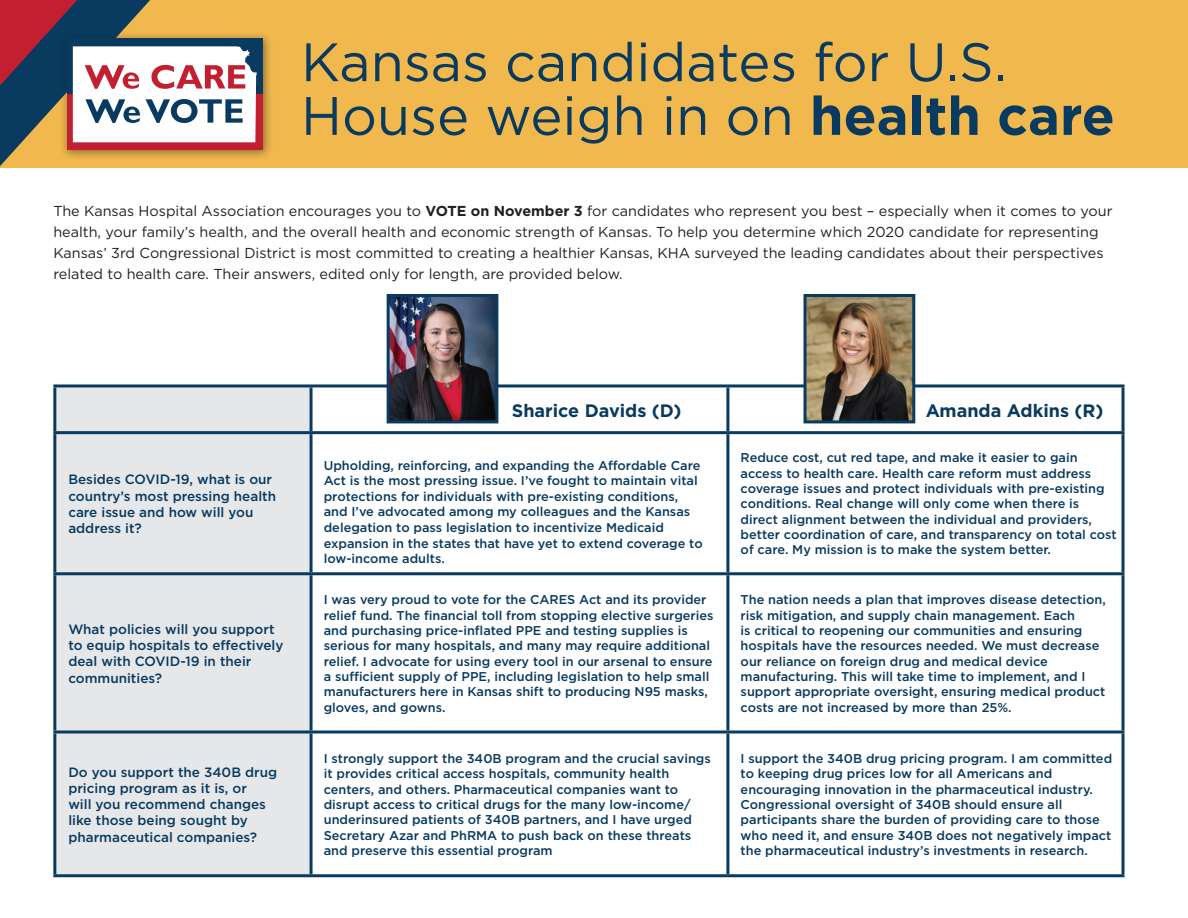
<style>
.page{position:relative;width:1188px;height:918px;background:#fff}
.page>*{position:absolute;margin:0;border:0;box-sizing:border-box;transform-origin:0 0}
.t1{font:54px/53.7px "Gotham";color:#093a5f}
.t2{font:700 18px "Gotham";color:#093a5f}
.t3{font:14.4px/21px "Gotham";color:#231f20}
.t4{font:500 13.5px/16.2px "Gotham";color:#093a5f}
.t5{font:500 12.75px/15.3px "Gotham";color:#093a5f}
.s1{font-weight:700}
</style>
<div class="page">
<div style="left:0;top:0;width:1188px;height:168px;background:#f0b84d"></div>
<div style="left:60px;top:31px;width:213px;height:129px;background:#231f20;opacity:.5"></div>
<div style="left:67px;top:38px;width:196px;height:56px;background:#093a5f"></div>
<div style="left:67px;top:94px;width:196px;height:56px;background:#c31f31"></div>
<svg style="left:0;top:0;width:257px;height:166px"></svg>
<div style="left:56px;top:387px;width:254px;height:487px;background:#e6e7e9"></div>
<hr style="left:53px;top:384px;width:258px;height:3px;background:#093a5f">
<hr style="left:53px;top:387px;width:3px;height:44px;background:#093a5f">
<hr style="left:311px;top:384px;width:417px;height:3px;background:#093a5f">
<hr style="left:310px;top:387px;width:3px;height:44px;background:#093a5f">
<hr style="left:310px;top:434px;width:3px;height:138px;background:#093a5f">
<hr style="left:310px;top:575px;width:3px;height:155px;background:#093a5f">
<hr style="left:310px;top:734px;width:3px;height:140px;background:#093a5f">
<hr style="left:728px;top:384px;width:397px;height:3px;background:#093a5f">
<hr style="left:726px;top:387px;width:3px;height:44px;background:#093a5f">
<hr style="left:726px;top:434px;width:3px;height:138px;background:#093a5f">
<hr style="left:726px;top:575px;width:3px;height:155px;background:#093a5f">
<hr style="left:726px;top:734px;width:3px;height:140px;background:#093a5f">
<hr style="left:1122px;top:387px;width:3px;height:44px;background:#093a5f">
<hr style="left:53px;top:734px;width:3px;height:140px;background:#093a5f">
<hr style="left:1122px;top:734px;width:3px;height:140px;background:#093a5f">
<hr style="left:53px;top:874px;width:258px;height:3px;background:#093a5f">
<hr style="left:311px;top:874px;width:417px;height:3px;background:#093a5f">
<hr style="left:728px;top:874px;width:397px;height:3px;background:#093a5f">
<hr style="left:53px;top:575px;width:3px;height:155px;background:#093a5f">
<hr style="left:1122px;top:575px;width:3px;height:155px;background:#093a5f">
<svg style="left:53px;top:730px;width:258px;height:4px"></svg>
<svg style="left:311px;top:730px;width:417px;height:4px;background:#456a86"></svg>
<svg style="left:728px;top:730px;width:397px;height:4px;background:#456a86"></svg>
<hr style="left:53px;top:431px;width:258px;height:3px;background:#093a5f">
<hr style="left:53px;top:434px;width:3px;height:138px;background:#093a5f">
<hr style="left:311px;top:431px;width:417px;height:3px;background:#093a5f">
<hr style="left:728px;top:431px;width:397px;height:3px;background:#093a5f">
<hr style="left:1122px;top:434px;width:3px;height:138px;background:#093a5f">
<hr style="left:53px;top:572px;width:258px;height:3px;background:#093a5f">
<hr style="left:311px;top:572px;width:417px;height:3px;background:#093a5f">
<hr style="left:728px;top:572px;width:397px;height:3px;background:#093a5f">
<img style="left:391px;top:298px;width:103px;height:121px">
<div style="left:387px;top:294px;width:111px;height:129px;border:3px solid #093a5f"></div>
<img style="left:808px;top:298px;width:103px;height:121px">
<div style="left:804px;top:294px;width:111px;height:129px;border:3px solid #093a5f"></div>
<h1 class="t1" style="left:301px;top:34px;width:815px">Kansas candidates for U.S.<br>House weigh in on <span class="s1">health care</span></h1>
<p class="t3" style="left:53px;top:200px;width:1061px">The Kansas Hospital Association encourages you to <span class="s1">VOTE on November 3</span> for candidates who represent you best – especially when it comes to your health, your family’s health, and the overall health and economic strength of Kansas. To help you determine which 2020 candidate for representing Kansas’ 3rd Congressional District is most committed to creating a healthier Kansas, KHA surveyed the leading candidates about their perspectives related to health care. Their answers, edited only for length, are provided below.</p>
<p class="t4" style="left:68px;top:471px;width:209px">Besides COVID-19, what is our country’s most pressing health care issue and how will you address it?</p>
<p class="t4" style="left:68px;top:621px;width:217px">What policies will you support to equip hospitals to effectively deal with COVID-19 in their communities?</p>
<p class="t4" style="left:68px;top:764px;width:210px">Do you support the 340B drug pricing program as it is, or<br>will you recommend changes like those being sought by pharmaceutical companies?</p>
<h2 class="t2" style="left:512px;top:398px;width:171px">Sharice Davids (D)</h2>
<h2 class="t2" style="left:926px;top:398px;width:179px">Amanda Adkins (R)</h2>
<p class="t5" style="left:324px;top:457px;width:380px">Upholding, reinforcing, and expanding the Affordable Care Act is the most pressing issue. I’ve fought to maintain vital protections for individuals with pre-existing conditions, and I’ve advocated among my colleagues and the Kansas delegation to pass legislation to incentivize Medicaid expansion in the states that have yet to extend coverage to low-income adults.</p>
<p class="t5" style="left:741px;top:450px;width:377px">Reduce cost, cut red tape, and make it easier to gain access to health care. Health care reform must address coverage issues and protect individuals with pre-existing conditions. Real change will only come when there is direct alignment between the individual and providers, better coordination of care, and transparency on total cost of care. My mission is to make the system better.</p>
<p class="t5" style="left:324px;top:592px;width:391px">I was very proud to vote for the CARES Act and its provider relief fund. The financial toll from stopping elective surgeries and purchasing price-inflated PPE and testing supplies is serious for many hospitals, and many may require additional relief. I advocate for using every tool in our arsenal to ensure a sufficient supply of PPE, including legislation to help small manufacturers here in Kansas shift to producing N95 masks, gloves, and gowns.</p>
<p class="t5" style="left:741px;top:592px;width:367px">The nation needs a plan that improves disease detection, risk mitigation, and supply chain management. Each<br>is critical to reopening our communities and ensuring hospitals have the resources needed. We must decrease our reliance on foreign drug and medical device manufacturing. This will take time to implement, and I support appropriate oversight, ensuring medical product costs are not increased by more than 25%.</p>
<p class="t5" style="left:324px;top:751px;width:389px">I strongly support the 340B program and the crucial savings it provides critical access hospitals, community health centers, and others. Pharmaceutical companies want to disrupt access to critical drugs for the many low-income/ underinsured patients of 340B partners, and I have urged Secretary Azar and PhRMA to push back on these threats and preserve this essential program</p>
<p class="t5" style="left:741px;top:751px;width:373px">I support the 340B drug pricing program. I am committed to keeping drug prices low for all Americans and encouraging innovation in the pharmaceutical industry.<br>Congressional oversight of 340B should ensure all participants share the burden of providing care to those who need it, and ensure 340B does not negatively impact the pharmaceutical industry’s investments in research.</p>
</div>
